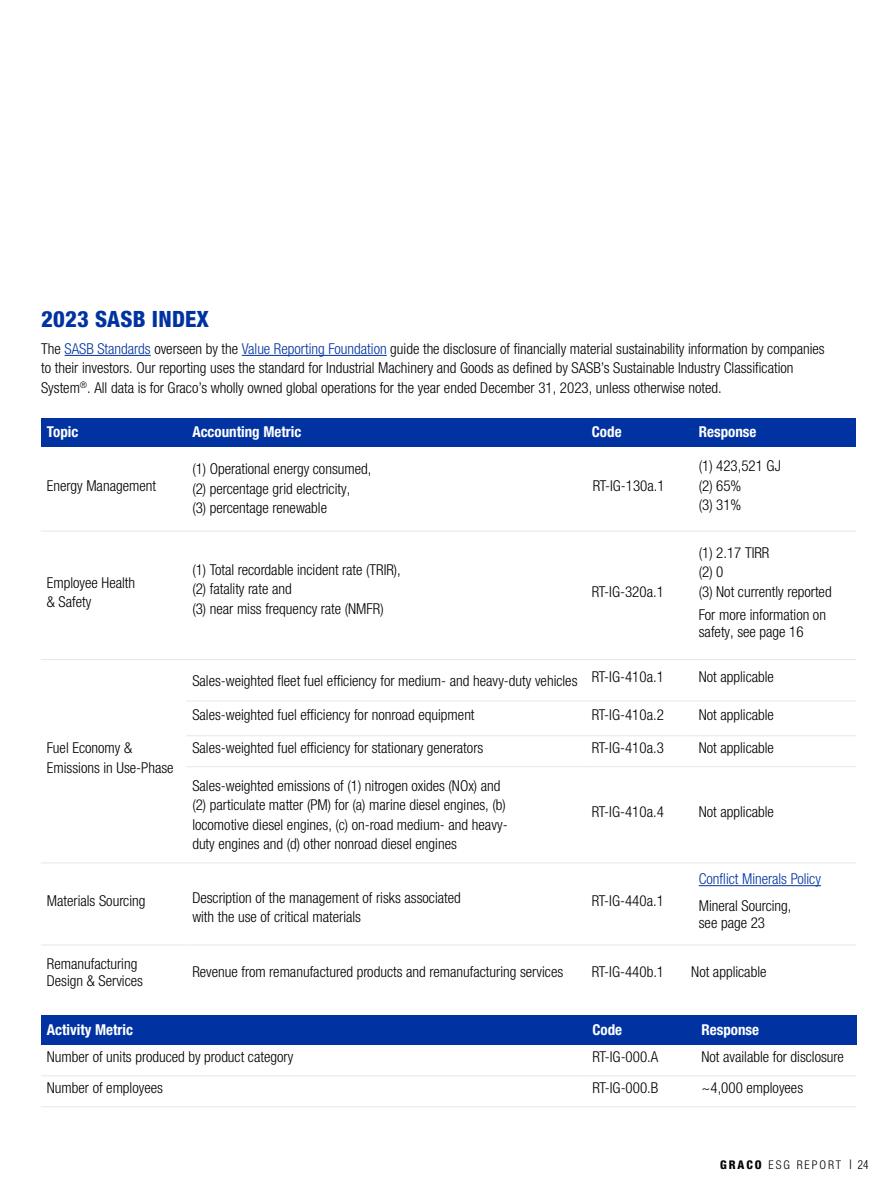
<style>
.page{position:relative;width:891px;height:1188px;background:#fff}
.page>*{position:absolute;margin:0;border:0;box-sizing:border-box;transform-origin:0 0}
.t1{font:800 condensed 22.5px "Helvetica Neue LTW1 G";letter-spacing:.01em;color:#0033a1}
.t2{font:300 condensed 15px/19.5px "Helvetica Neue LTW1 G";color:#000}
.t3{font:700 condensed 15px "Helvetica Neue LTW1 G";color:#fff}
.t4{font:300 condensed 15px "Helvetica Neue LTW1 G";color:#0033a1}
.t5{font:300 condensed 12px "Helvetica Neue LTW1 G";letter-spacing:.16em;color:#000}
.s1{color:#0033a1}
.s2{font-weight:800}
.s3{font-size:13.35px}
.s4{font-family:"Helvetica LT Std"}
</style>
<div class="page">
<hr style="left:65px;top:355px;width:86px;height:1px;background:#0033a1">
<hr style="left:242px;top:355px;width:145px;height:1px;background:#0033a1">
<div style="left:41px;top:418px;width:145px;height:28px;background:#0033a1"></div>
<div style="left:186px;top:418px;width:400px;height:28px;background:#0033a1"></div>
<div style="left:586px;top:418px;width:99px;height:28px;background:#0033a1"></div>
<div style="left:685px;top:418px;width:171px;height:28px;background:#0033a1"></div>
<hr style="left:41px;top:531px;width:145px;height:1px;background:#e6e7e8">
<hr style="left:186px;top:531px;width:400px;height:1px;background:#e6e7e8">
<hr style="left:586px;top:531px;width:99px;height:1px;background:#e6e7e8">
<hr style="left:685px;top:531px;width:171px;height:1px;background:#e6e7e8">
<hr style="left:41px;top:659px;width:145px;height:1px;background:#e6e7e8">
<hr style="left:186px;top:659px;width:400px;height:1px;background:#e6e7e8">
<hr style="left:586px;top:659px;width:99px;height:1px;background:#e6e7e8">
<hr style="left:685px;top:659px;width:171px;height:1px;background:#e6e7e8">
<hr style="left:186px;top:701px;width:400px;height:1px;background:#e6e7e8">
<hr style="left:586px;top:701px;width:99px;height:1px;background:#e6e7e8">
<hr style="left:685px;top:701px;width:171px;height:1px;background:#e6e7e8">
<hr style="left:186px;top:863px;width:400px;height:1px;background:#e6e7e8">
<hr style="left:586px;top:863px;width:99px;height:1px;background:#e6e7e8">
<hr style="left:685px;top:863px;width:171px;height:1px;background:#e6e7e8">
<hr style="left:186px;top:766px;width:400px;height:1px;background:#e6e7e8">
<hr style="left:586px;top:766px;width:99px;height:1px;background:#e6e7e8">
<hr style="left:685px;top:766px;width:171px;height:1px;background:#e6e7e8">
<hr style="left:186px;top:735px;width:400px;height:1px;background:#e6e7e8">
<hr style="left:586px;top:735px;width:99px;height:1px;background:#e6e7e8">
<hr style="left:685px;top:735px;width:171px;height:1px;background:#e6e7e8">
<hr style="left:186px;top:945px;width:400px;height:1px;background:#e6e7e8">
<hr style="left:586px;top:945px;width:99px;height:1px;background:#e6e7e8">
<hr style="left:685px;top:945px;width:171px;height:1px;background:#e6e7e8">
<hr style="left:41px;top:863px;width:145px;height:1px;background:#e6e7e8">
<hr style="left:41px;top:945px;width:145px;height:1px;background:#e6e7e8">
<hr style="left:699px;top:885px;width:122px;height:1px;background:#0033a1">
<div style="left:41px;top:1016px;width:545px;height:29px;background:#0033a1"></div>
<div style="left:586px;top:1016px;width:102px;height:29px;background:#0033a1"></div>
<div style="left:688px;top:1016px;width:168px;height:29px;background:#0033a1"></div>
<hr style="left:41px;top:1075px;width:545px;height:1px;background:#e6e7e8">
<hr style="left:586px;top:1075px;width:102px;height:1px;background:#e6e7e8">
<hr style="left:688px;top:1075px;width:168px;height:1px;background:#e6e7e8">
<hr style="left:41px;top:1106px;width:545px;height:1px;background:#e6e7e8">
<hr style="left:586px;top:1106px;width:102px;height:1px;background:#e6e7e8">
<hr style="left:688px;top:1106px;width:168px;height:1px;background:#e6e7e8">
<h3 class="t1" style="left:41px;top:305px;width:169px">2023 SASB INDEX</h3>
<p class="t2" style="left:41px;top:339px;width:785px">The <span class="s1">SASB Standards</span> overseen by the <span class="s1">Value Reporting Foundation</span> guide the disclosure of financially material sustainability information by companies to their investors. Our reporting uses the standard for Industrial Machinery and Goods as defined by SASB’s Sustainable Industry Classification<br>System<sup>®</sup>. All data is for Graco’s wholly owned global operations for the year ended December 31, 2023, unless otherwise noted.</p>
<p class="t3" style="left:47px;top:423px;width:33px">Topic</p>
<p class="t3" style="left:192px;top:423px;width:111px">Accounting Metric</p>
<p class="t3" style="left:592px;top:423px;width:31px">Code</p>
<p class="t3" style="left:699px;top:423px;width:59px">Response</p>
<p class="t2" style="left:47px;top:476px;width:111px">Energy Management</p>
<p class="t2" style="left:47px;top:573px;width:90px">Employee Health &amp; Safety</p>
<p class="t2" style="left:47px;top:739px;width:128px">Fuel Economy &amp;<br>Emissions in Use-Phase</p>
<p class="t2" style="left:192px;top:460px;width:181px">(1) Operational energy consumed,</p>
<p class="t2" style="left:192px;top:479px;width:159px">(2) percentage grid electricity,</p>
<p class="t2" style="left:192px;top:499px;width:136px">(3) percentage renewable</p>
<p class="t2" style="left:192px;top:560px;width:210px">(1) Total recordable incident rate (TRIR),</p>
<p class="t2" style="left:192px;top:579px;width:101px">(2) fatality rate and</p>
<p class="t2" style="left:192px;top:599px;width:193px">(3) near miss frequency rate (NMFR)</p>
<p class="t2" style="left:593px;top:476px;width:73px">RT-IG-130a.1</p>
<p class="t2" style="left:592px;top:582px;width:73px">RT-IG-320a.1</p>
<p class="t2" style="left:699px;top:456px;width:84px">(1) 423,521 GJ</p>
<p class="t2" style="left:699px;top:476px;width:44px">(2) 65%</p>
<p class="t2" style="left:699px;top:495px;width:44px">(3) 31%</p>
<p class="t2" style="left:699px;top:543px;width:72px">(1) 2.17 TIRR</p>
<p class="t2" style="left:699px;top:563px;width:26px">(2) 0</p>
<p class="t2" style="left:699px;top:582px;width:134px">(3) Not currently reported</p>
<p class="t2" style="left:699px;top:607px;width:129px;line-height:16.5px">For more information on safety, see page 16</p>
<p class="t2" style="left:192px;top:671px;width:387px">Sales-weighted fleet fuel efficiency for medium- and heavy-duty vehicles</p>
<p class="t2" style="left:592px;top:667px;width:73px">RT-IG-410a.1</p>
<p class="t2" style="left:699px;top:667px;width:77px">Not applicable</p>
<p class="t2" style="left:192px;top:705px;width:284px">Sales-weighted fuel efficiency for nonroad equipment</p>
<p class="t2" style="left:592px;top:705px;width:73px">RT-IG-410a.2</p>
<p class="t2" style="left:699px;top:705px;width:77px">Not applicable</p>
<p class="t2" style="left:192px;top:738px;width:293px">Sales-weighted fuel efficiency for stationary generators</p>
<p class="t2" style="left:592px;top:738px;width:73px">RT-IG-410a.3</p>
<p class="t2" style="left:699px;top:738px;width:77px">Not applicable</p>
<p class="t2" style="left:192px;top:776px;width:310px">Sales-weighted emissions of (1) nitrogen oxides (NOx) and</p>
<p class="t2" style="left:192px;top:796px;width:317px">(2) particulate matter (PM) for (a) marine diesel engines, (b) locomotive diesel engines, (c) on-road medium- and heavy&shy;duty engines and (d) other nonroad diesel engines</p>
<p class="t2" style="left:592px;top:802px;width:73px">RT-IG-410a.4</p>
<p class="t2" style="left:699px;top:802px;width:77px">Not applicable</p>
<p class="t2" style="left:47px;top:891px;width:100px">Materials Sourcing</p>
<p class="t2" style="left:192px;top:888px;width:270px">Description of the management of risks associated with the use of critical materials</p>
<p class="t2" style="left:592px;top:891px;width:73px">RT-IG-440a.1</p>
<p class="t4" style="left:699px;top:870px;width:124px">Conflict Minerals Policy</p>
<p class="t2" style="left:699px;top:898px;width:94px;line-height:16.5px">Mineral Sourcing, see page 23</p>
<p class="t2" style="left:47px;top:956px;width:98px;line-height:16.5px">Remanufacturing<br>Design &amp; Services</p>
<p class="t2" style="left:192px;top:963px;width:372px">Revenue from remanufactured products and remanufacturing services</p>
<p class="t2" style="left:592px;top:963px;width:74px">RT-IG-440b.1</p>
<p class="t2" style="left:691px;top:963px;width:77px">Not applicable</p>
<p class="t3" style="left:47px;top:1021px;width:88px">Activity Metric</p>
<p class="t3" style="left:592px;top:1021px;width:31px">Code</p>
<p class="t3" style="left:702px;top:1021px;width:59px">Response</p>
<p class="t2" style="left:47px;top:1047px;width:248px">Number of units produced by product category</p>
<p class="t2" style="left:592px;top:1047px;width:67px">RT-IG-000.A</p>
<p class="t2" style="left:702px;top:1047px;width:144px">Not available for disclosure</p>
<p class="t2" style="left:47px;top:1078px;width:118px">Number of employees</p>
<p class="t2" style="left:592px;top:1078px;width:67px">RT-IG-000.B</p>
<p class="t2" style="left:702px;top:1078px;width:103px">~4,000 employees</p>
<p class="t5" style="left:720px;top:1157px;width:150px"><span class="s2">GRACO</span> ESG REPORT <span class="s3">I</span> <span class="s4">24</span></p>
</div>
